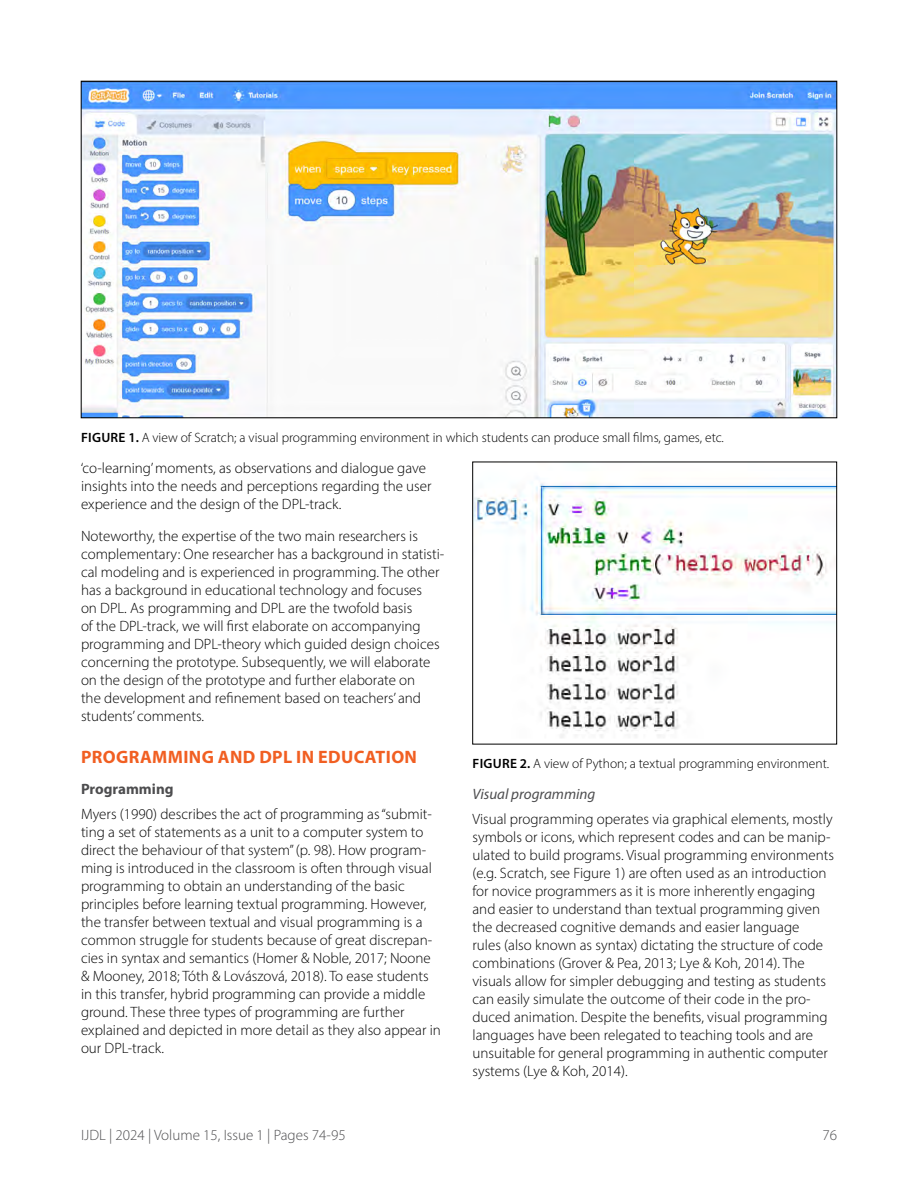
<style>
.page{position:relative;width:918px;height:1188px;background:#fff}
.page>*{position:absolute;margin:0;border:0;box-sizing:border-box;transform-origin:0 0}
.t1{font:700 18px "Myriad Pro";letter-spacing:.02em;color:#f15f22}
.t2{font:300 15px/18px "Myriad Pro";color:#000}
.t3{font:300 15px "Myriad Pro";color:#4d4d4f}
.t4{font:italic 15px "Myriad Pro";color:#4d4d4f}
.t5{font:700 15px "Myriad Pro";color:#4d4d4f}
.t6{font:300 13.5px "Myriad Pro";color:#000}
.s1{font-weight:600}
</style>
<div class="page">
<img style="left:83px;top:83px;width:752px;height:333px">
<img style="left:474px;top:477px;width:361px;height:261px">
<div style="left:472px;top:462px;width:365px;height:282px;border:1px solid #000"></div>
<p class="t6" style="left:81px;top:429px;width:644px"><span class="s1">FIGURE 1.</span> A view of Scratch; a visual programming environment in which students can produce small films, games, etc.</p>
<p class="t2" style="left:81px;top:459px;width:352px">‘co-learning’ moments, as observations and dialogue gave insights into the needs and perceptions regarding the user experience and the design of the DPL-track.</p>
<p class="t2" style="left:81px;top:527px;width:365px">Noteworthy, the expertise of the two main researchers is complementary: One researcher has a background in statisti&shy;cal modeling and is experienced in programming. The other has a background in educational technology and focuses<br>on DPL. As programming and DPL are the twofold basis<br>of the DPL-track, we will first elaborate on accompanying programming and DPL-theory which guided design choices concerning the prototype. Subsequently, we will elaborate on the design of the prototype and further elaborate on<br>the development and refinement based on teachers’ and students’ comments.</p>
<p class="t1" style="left:81px;top:745px;width:337px">PROGRAMMING AND DPL IN EDUCATION</p>
<p class="t5" style="left:81px;top:779px;width:94px">Programming</p>
<p class="t2" style="left:81px;top:805px;width:361px">Myers (1990) describes the act of programming as “submit&shy;ting a set of statements as a unit to a computer system to direct the behaviour of that system” (p. 98). How program&shy;ming is introduced in the classroom is often through visual programming to obtain an understanding of the basic principles before learning textual programming. However, the transfer between textual and visual programming is a common struggle for students because of great discrepan&shy;cies in syntax and semantics (Homer &amp; Noble, 2017; Noone &amp; Mooney, 2018; Tóth &amp; Lovászová, 2018). To ease students in this transfer, hybrid programming can provide a middle ground. These three types of programming are further explained and depicted in more detail as they also appear in our DPL-track.</p>
<p class="t6" style="left:473px;top:755px;width:358px"><span class="s1">FIGURE 2.</span> A view of Python; a textual programming environment.</p>
<p class="t4" style="left:472px;top:785px;width:125px">Visual programming</p>
<p class="t2" style="left:472px;top:810px;width:363px">Visual programming operates via graphical elements, mostly symbols or icons, which represent codes and can be manip&shy;ulated to build programs. Visual programming environments (e.g. Scratch, see Figure 1) are often used as an introduction for novice programmers as it is more inherently engaging and easier to understand than textual programming given the decreased cognitive demands and easier language<br>rules (also known as syntax) dictating the structure of code combinations (Grover &amp; Pea, 2013; Lye &amp; Koh, 2014). The visuals allow for simpler debugging and testing as students can easily simulate the outcome of their code in the pro&shy;duced animation. Despite the benefits, visual programming languages have been relegated to teaching tools and are unsuitable for general programming in authentic computer systems (Lye &amp; Koh, 2014).</p>
<p class="t3" style="left:81px;top:1126px;width:266px">IJDL | 2024 | Volume 15, Issue 1 | Pages 74-95</p>
<p class="t3" style="left:822px;top:1126px;width:16px">76</p>
</div>
